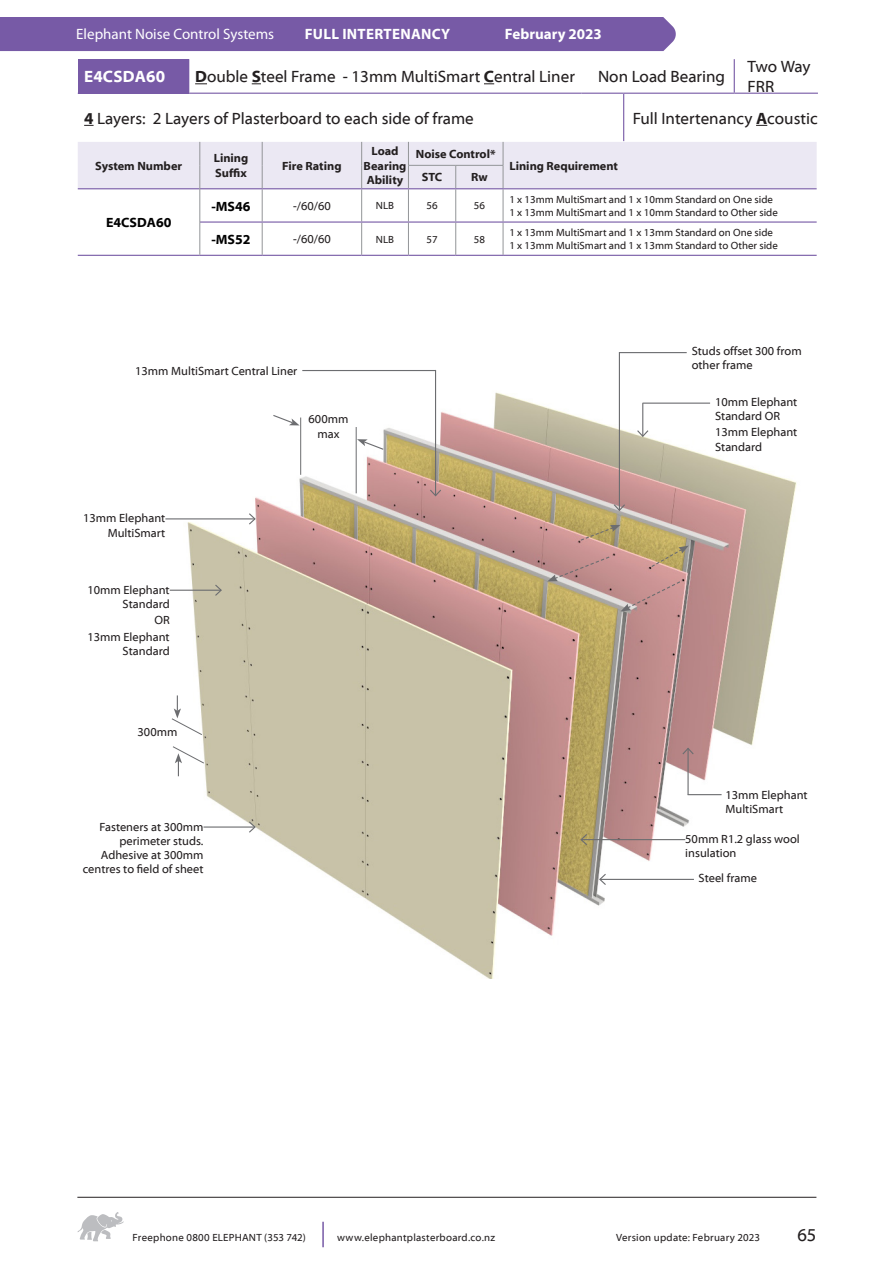
<style>
.page{position:relative;width:893px;height:1263px;background:#fff}
.page>*{position:absolute;margin:0;border:0;box-sizing:border-box;transform-origin:0 0}
.t1{font:18px "Myriad Web";color:#231f20}
.t2{font:16.5px/19.8px "Myriad Web Pro";color:#231f20}
.t3{font:700 16.5px "Myriad Web Pro";letter-spacing:.01em;color:#fff}
.t4{font:15px "Myriad Pro";color:#fff}
.t5{font:700 15px "Myriad Pro";letter-spacing:.02em;color:#fff}
.t6{font:700 15px "Myriad Pro";color:#fff}
.t7{font:700 13.5px "Myriad Web Pro";color:#000}
.Body_Text_2017{font:12px/14.2px "Myriad Web Pro";color:#231f20}
.t8{font:700 12px/14.4px "Myriad Web Pro";color:#231f20}
.t9{font:10.5px "Myriad Web Pro";color:#231f20}
.t10{font:10.5px "Myriad Web";letter-spacing:.025em;color:#231f20}
.s1{font-weight:700}
</style>
<div class="page">
<hr style="left:77px;top:1197px;width:739px;height:1px;background:#231f20">
<svg style="left:77px;top:1212px;width:47px;height:29px"></svg>
<hr style="left:322px;top:1222px;width:2px;height:25px;background:#775aa6">
<div style="left:0;top:17px;width:676px;height:34px;background:#775aa6"></div>
<img style="left:165px;top:390px;width:632px;height:588px">
<hr style="left:170px;top:590px;width:51px;height:1px;background:#6c6d70">
<svg style="left:214px;top:583px;width:9px;height:14px"></svg>
<hr style="left:165px;top:518px;width:90px;height:1px;background:#6c6d70">
<svg style="left:248px;top:512px;width:9px;height:14px"></svg>
<hr style="left:204px;top:826px;width:51px;height:2px;background:#6c6d70">
<svg style="left:248px;top:820px;width:9px;height:14px"></svg>
<hr style="left:581px;top:839px;width:104px;height:1px;background:#6c6d70">
<svg style="left:579px;top:833px;width:9px;height:13px"></svg>
<hr style="left:600px;top:879px;width:94px;height:1px;background:#6c6d70">
<svg style="left:598px;top:872px;width:9px;height:14px"></svg>
<svg style="left:621px;top:580px;width:60px;height:31px;background:#c49292"></svg>
<svg style="left:547px;top:556px;width:64px;height:25px;background:#bd8e8e"></svg>
<svg style="left:650px;top:546px;width:39px;height:22px"></svg>
<svg style="left:579px;top:525px;width:42px;height:17px"></svg>
<hr style="left:619px;top:352px;width:1px;height:158px;background:#6c6d70">
<svg style="left:613px;top:503px;width:13px;height:9px"></svg>
<hr style="left:619px;top:352px;width:68px;height:1px;background:#6c6d70">
<hr style="left:687px;top:748px;width:2px;height:47px;background:#6c6d70">
<svg style="left:681px;top:747px;width:14px;height:9px"></svg>
<hr style="left:688px;top:794px;width:34px;height:1px;background:#6c6d70">
<hr style="left:642px;top:403px;width:1px;height:33px;background:#6c6d70">
<svg style="left:636px;top:429px;width:14px;height:9px"></svg>
<hr style="left:642px;top:403px;width:68px;height:1px;background:#6c6d70">
<hr style="left:435px;top:370px;width:1px;height:126px;background:#6c6d70">
<svg style="left:429px;top:488px;width:13px;height:9px"></svg>
<hr style="left:302px;top:370px;width:134px;height:1px;background:#6c6d70">
<svg style="left:171px;top:695px;width:32px;height:41px"></svg>
<svg style="left:172px;top:746px;width:33px;height:30px"></svg>
<hr style="left:300px;top:417px;width:1px;height:58px;background:#6c6d70">
<hr style="left:356px;top:427px;width:1px;height:66px;background:#6c6d70">
<svg style="left:357px;top:439px;width:28px;height:12px"></svg>
<svg style="left:272px;top:414px;width:28px;height:11px"></svg>
<hr style="left:78px;top:255px;width:122px;height:1px;background:#775aa6">
<hr style="left:200px;top:255px;width:62px;height:1px;background:#775aa6">
<hr style="left:262px;top:255px;width:100px;height:1px;background:#775aa6">
<hr style="left:362px;top:255px;width:46px;height:1px;background:#775aa6">
<hr style="left:408px;top:255px;width:48px;height:1px;background:#775aa6">
<hr style="left:456px;top:255px;width:47px;height:1px;background:#775aa6">
<hr style="left:503px;top:255px;width:314px;height:1px;background:#775aa6">
<svg style="left:78px;top:142px;width:739px;height:113px"></svg>
<hr style="left:200px;top:189px;width:1px;height:33px;background:#939598">
<hr style="left:200px;top:222px;width:1px;height:33px;background:#939598">
<div style="left:78px;top:59px;width:111px;height:34px;background:#775aa6"></div>
<hr style="left:78px;top:93px;width:111px;height:1px;background:#775aa6">
<hr style="left:189px;top:93px;width:393px;height:1px;background:#775aa6">
<hr style="left:582px;top:93px;width:42px;height:1px;background:#775aa6">
<hr style="left:624px;top:93px;width:110px;height:1px;background:#775aa6">
<hr style="left:623px;top:94px;width:1px;height:47px;background:#775aa6">
<hr style="left:734px;top:93px;width:84px;height:1px;background:#775aa6">
<hr style="left:734px;top:59px;width:1px;height:34px;background:#775aa6">
<svg style="left:195px;top:83px;width:12px;height:1px"></svg>
<p class="t4" style="left:76px;top:25px;width:199px">Elephant Noise Control Systems</p>
<p class="t5" style="left:305px;top:24px;width:147px">FULL INTERTENANCY</p>
<p class="t6" style="left:505px;top:24px;width:98px">February 2023</p>
<p class="t3" style="left:84px;top:68px;width:82px">E4CSDA60</p>
<p class="t2" style="left:195px;top:67px;width:381px"><span class="s1">D</span>ouble <span class="s1">S</span>teel Frame - 13mm MultiSmart <span class="s1">C</span>entral Liner</p>
<p class="t2" style="left:598px;top:67px;width:129px">Non Load Bearing</p>
<p class="t2" style="left:748px;top:57px;width:65px">Two Way<br>FRR</p>
<p class="t2" style="left:84px;top:109px;width:391px"><span class="s1">4</span> Layers: 2 Layers of Plasterboard to each side of frame</p>
<p class="t2" style="left:633px;top:109px;width:186px">Full Intertenancy <span class="s1">A</span>coustic</p>
<p class="t8" style="left:95px;top:159px;width:88px">System Number</p>
<p class="t8" style="left:214px;top:151px;width:36px">Lining<br>Suffix</p>
<p class="t8" style="left:282px;top:159px;width:61px">Fire Rating</p>
<p class="t8" style="left:364px;top:144px;width:44px;text-align:center">Load<br>Bearing</p>
<p class="t8" style="left:367px;top:173px;width:38px">Ability</p>
<p class="t8" style="left:416px;top:147px;width:81px">Noise Control*</p>
<p class="t8" style="left:422px;top:170px;width:22px">STC</p>
<p class="t8" style="left:471px;top:170px;width:18px">Rw</p>
<p class="t7" style="left:106px;top:215px;width:67px">E4CSDA60</p>
<p class="t7" style="left:211px;top:199px;width:41px">-MS46</p>
<p class="Body_Text_2017" style="left:293px;top:199px;width:39px">-/60/60</p>
<p class="t9" style="left:376px;top:200px;width:20px">NLB</p>
<p class="t9" style="left:426px;top:200px;width:13px">56</p>
<p class="t9" style="left:474px;top:200px;width:13px">56</p>
<p class="t7" style="left:211px;top:232px;width:41px">-MS52</p>
<p class="Body_Text_2017" style="left:293px;top:232px;width:39px">-/60/60</p>
<p class="t9" style="left:376px;top:233px;width:20px">NLB</p>
<p class="t9" style="left:426px;top:233px;width:13px">57</p>
<p class="t9" style="left:474px;top:233px;width:13px">58</p>
<p class="t8" style="left:509px;top:159px;width:110px">Lining Requirement</p>
<p class="t9" style="left:509px;top:194px;width:265px">1 x 13mm MultiSmart and 1 x 10mm Standard on One side</p>
<p class="t9" style="left:509px;top:207px;width:270px">1 x 13mm MultiSmart and 1 x 10mm Standard to Other side</p>
<p class="t9" style="left:509px;top:227px;width:265px">1 x 13mm MultiSmart and 1 x 13mm Standard on One side</p>
<p class="t9" style="left:509px;top:240px;width:270px">1 x 13mm MultiSmart and 1 x 13mm Standard to Other side</p>
<p class="Body_Text_2017" style="left:135px;top:364px;width:164px">13mm MultiSmart Central Liner</p>
<p class="Body_Text_2017" style="left:309px;top:412px;width:41px;text-align:center">600mm max</p>
<p class="Body_Text_2017" style="left:83px;top:511px;width:84px;text-align:right">13mm Elephant<br>MultiSmart</p>
<p class="Body_Text_2017" style="left:87px;top:583px;width:84px;text-align:right">10mm Elephant<br>Standard</p>
<p class="Body_Text_2017" style="left:154px;top:613px;width:17px">OR</p>
<p class="Body_Text_2017" style="left:87px;top:630px;width:84px;text-align:right">13mm Elephant<br>Standard</p>
<p class="Body_Text_2017" style="left:138px;top:725px;width:41px">300mm</p>
<p class="Body_Text_2017" style="left:692px;top:344px;width:112px">Studs offset 300 from other frame</p>
<p class="Body_Text_2017" style="left:715px;top:395px;width:84px">10mm Elephant<br>Standard OR</p>
<p class="Body_Text_2017" style="left:715px;top:425px;width:84px">13mm Elephant<br>Standard</p>
<p class="Body_Text_2017" style="left:725px;top:788px;width:84px">13mm Elephant<br>MultiSmart</p>
<p class="Body_Text_2017" style="left:83px;top:820px;width:122px;text-align:right">Fasteners at 300mm perimeter studs.<br>Adhesive at 300mm centres to field of sheet</p>
<p class="Body_Text_2017" style="left:685px;top:832px;width:116px">50mm R1.2 glass wool insulation</p>
<p class="Body_Text_2017" style="left:699px;top:871px;width:60px">Steel frame</p>
<p class="t10" style="left:133px;top:1232px;width:175px">Freephone 0800 ELEPHANT (353 742)</p>
<p class="t10" style="left:337px;top:1232px;width:160px">www.elephantplasterboard.co.nz</p>
<h1 class="t1" style="left:798px;top:1225px;width:20px">65</h1>
<p class="t10" style="left:616px;top:1232px;width:146px">Version update: February 2023</p>
</div>
